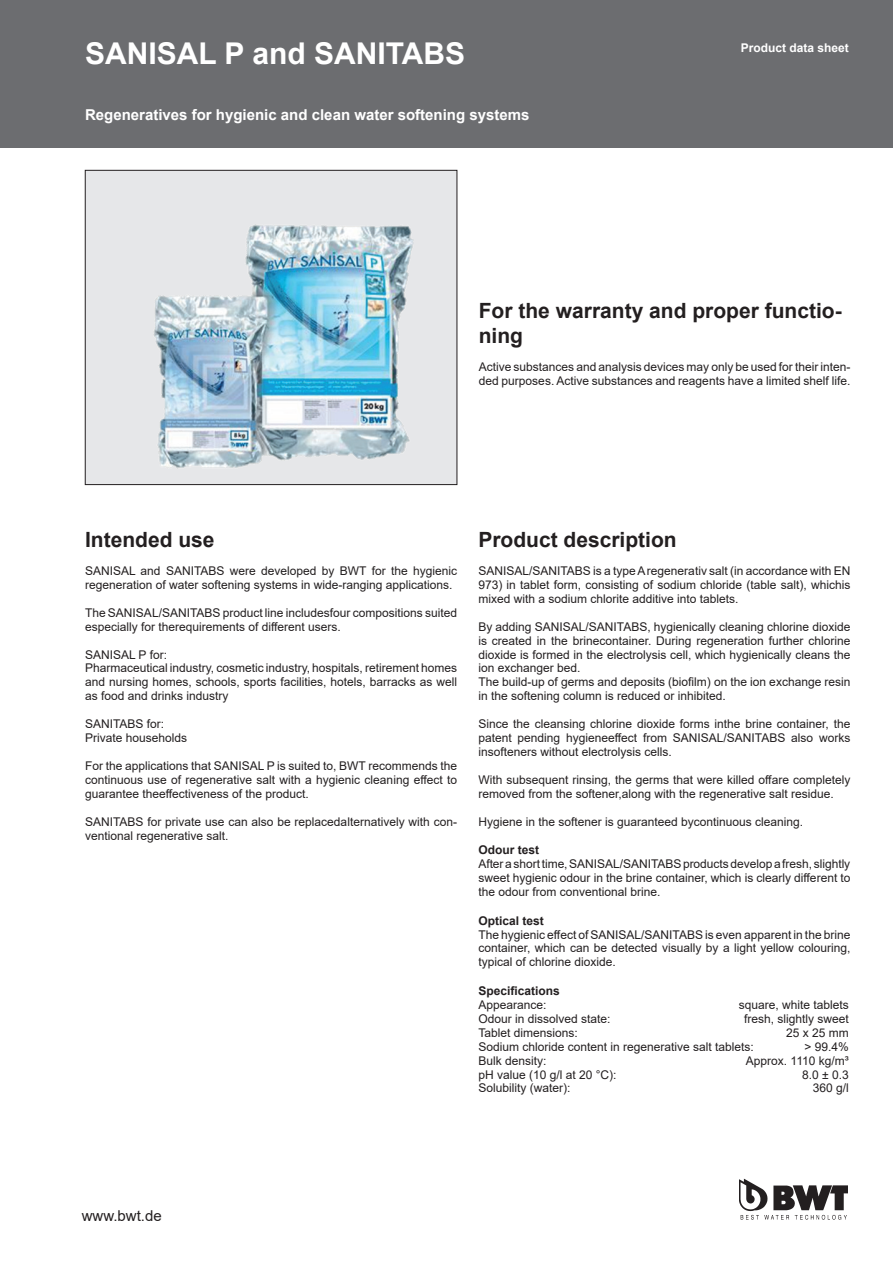
<style>
.page{position:relative;width:893px;height:1263px;background:#fff}
.page>*{position:absolute;margin:0;border:0;box-sizing:border-box;transform-origin:0 0}
.t1{font:700 30px "Arial";color:#fff}
.t2{font:700 21px/25.2px "Arial";color:#231f20}
.t3{font:700 15px "Arial";color:#fff}
.t4{font:15px "Arial";color:#231f20}
.t5{font:12px/14px "Arial";color:#231f20}
.t6{font:700 12px "Arial";color:#231f20}
.t7{font:700 12px "Arial";color:#fff}
</style>
<div class="page">
<div style="left:0;top:0;width:893px;height:148px;background:#6c6d70"></div>
<img style="left:739px;top:1178px;width:108px;height:42px">
<div style="left:85px;top:170px;width:372px;height:315px;background:#e6e7e9"></div>
<img style="left:154px;top:225px;width:260px;height:243px">
<div style="left:85px;top:170px;width:372px;height:315px;border:1px solid #231f20"></div>
<h1 class="t1" style="left:85px;top:33px;width:382px">SANISAL P and SANITABS</h1>
<p class="t3" style="left:85px;top:104px;width:446px">Regeneratives for hygienic and clean water softening systems</p>
<p class="t7" style="left:741px;top:39px;width:110px">Product data sheet</p>
<h2 class="t2" style="left:479px;top:298px;width:364px">For the warranty and proper functio&shy;ning</h2>
<p class="t5" style="left:479px;top:359px;width:373px">Active substances and analysis devices may only be used for their inten&shy;ded purposes. Active substances and reagents have a limited shelf life.</p>
<h2 class="t2" style="left:85px;top:527px;width:131px">Intended use</h2>
<p class="t5" style="left:85px;top:563px;width:374px">SANISAL and SANITABS were developed by BWT for the hygienic regeneration of water softening systems in wide-ranging applications.</p>
<p class="t5" style="left:85px;top:605px;width:374px">The SANISAL/SANITABS product line includesfour compositions suited especially for therequirements of different users.</p>
<p class="t5" style="left:85px;top:647px;width:374px">SANISAL P for:<br>Pharmaceutical industry, cosmetic industry, hospitals, retirement homes and nursing homes, schools, sports facilities, hotels, barracks as well as food and drinks industry</p>
<p class="t5" style="left:85px;top:717px;width:104px">SANITABS for:<br>Private households</p>
<p class="t5" style="left:85px;top:759px;width:374px;text-align:justify">For the applications that SANISAL P is suited to, BWT recommends the continuous use of regenerative salt with a hygienic cleaning effect to guarantee theeffectiveness of the product.</p>
<p class="t5" style="left:85px;top:815px;width:374px">SANITABS for private use can also be replacedalternatively with con&shy;ventional regenerative salt.</p>
<h2 class="t2" style="left:478px;top:527px;width:200px">Product description</h2>
<p class="t5" style="left:478px;top:563px;width:374px;text-align:justify">SANISAL/SANITABS is a type A regenerativ salt (in accordance with EN 973) in tablet form, consisting of sodium chloride (table salt), whichis mixed with a sodium chlorite additive into tablets.</p>
<p class="t5" style="left:478px;top:619px;width:374px">By adding SANISAL/SANITABS, hygienically cleaning chlorine dioxide is created in the brinecontainer. During regeneration further chlorine dioxide is formed in the electrolysis cell, which hygienically cleans the ion exchanger bed.<br>The build-up of germs and deposits (biofilm) on the ion exchange resin in the softening column is reduced or inhibited.</p>
<p class="t5" style="left:478px;top:717px;width:374px;text-align:justify">Since the cleansing chlorine dioxide forms inthe brine container, the patent pending hygieneeffect from SANISAL/SANITABS also works insofteners without electrolysis cells.</p>
<p class="t5" style="left:478px;top:773px;width:374px">With subsequent rinsing, the germs that were killed offare completely removed from the softener,along with the regenerative salt residue.</p>
<p class="t5" style="left:478px;top:815px;width:326px">Hygiene in the softener is guaranteed bycontinuous cleaning.</p>
<p class="t6" style="left:478px;top:842px;width:62px">Odour test</p>
<p class="t5" style="left:478px;top:857px;width:374px;text-align:justify">After a short time, SANISAL/SANITABS products develop a fresh, slightly sweet hygienic odour in the brine container, which is clearly different to the odour from conventional brine.</p>
<p class="t6" style="left:478px;top:912px;width:67px">Optical test</p>
<p class="t5" style="left:478px;top:927px;width:374px;text-align:justify">The hygienic effect of SANISAL/SANITABS is even apparent in the brine container, which can be detected visually by a light yellow colouring, typical of chlorine dioxide.</p>
<p class="t6" style="left:478px;top:982px;width:83px">Specifications</p>
<p class="t5" style="left:478px;top:997px;width:70px">Appearance:</p>
<p class="t5" style="left:739px;top:997px;width:112px">square, white tablets</p>
<p class="t5" style="left:478px;top:1011px;width:134px">Odour in dissolved state:</p>
<p class="t5" style="left:744px;top:1011px;width:106px">fresh, slightly sweet</p>
<p class="t5" style="left:478px;top:1025px;width:101px">Tablet dimensions:</p>
<p class="t5" style="left:786px;top:1025px;width:64px">25 x 25 mm</p>
<p class="t5" style="left:478px;top:1039px;width:277px">Sodium chloride content in regenerative salt tablets:</p>
<p class="t5" style="left:804px;top:1039px;width:46px">&gt; 99.4%</p>
<p class="t5" style="left:478px;top:1053px;width:70px">Bulk density:</p>
<p class="t5" style="left:746px;top:1053px;width:104px">Approx. 1110 kg/m³</p>
<p class="t5" style="left:478px;top:1067px;width:140px">pH value (10 g/l at 20 °C):</p>
<p class="t5" style="left:802px;top:1067px;width:48px">8.0 ± 0.3</p>
<p class="t5" style="left:478px;top:1081px;width:94px">Solubility (water):</p>
<p class="t5" style="left:813px;top:1081px;width:38px">360 g/l</p>
<p class="t4" style="left:82px;top:1206px;width:82px">www.bwt.de</p>
</div>
